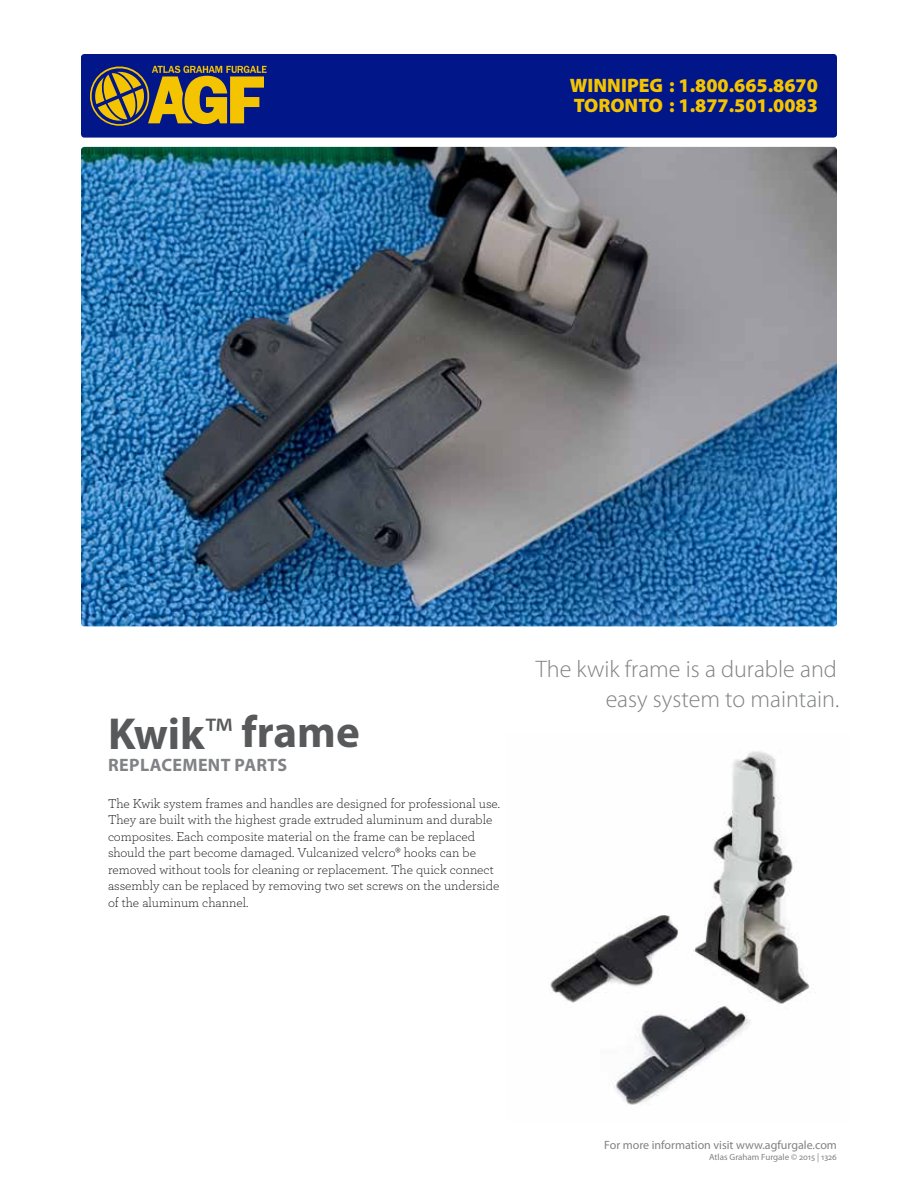
<style>
.page{position:relative;width:918px;height:1188px;background:#fff}
.page>*{position:absolute;margin:0;border:0;box-sizing:border-box;transform-origin:0 0}
.t1{font:700 45px "Myriad Pro";color:#58595b}
.t2{font:300 24px/30px "Myriad Pro";color:#808285;text-align:right}
.t3{font:900 19.5px/19.5px "Myriad Pro";color:#f5c400}
.t4{font:700 18px "Myriad Pro";letter-spacing:.02em;color:#808285}
.t5{font:300 13.5px/16.5px "Archer";color:#000}
.t6{font:12px "Myriad Pro";color:#808285}
.t7{font:9px "Myriad Pro";color:#808285}
.s1{font-weight:400}
</style>
<div class="page">
<img style="left:550px;top:751px;width:260px;height:354px">
<div style="left:81px;top:54px;width:756px;height:84px;background:#001689;border-radius:3px"></div>
<img style="left:81px;top:147px;width:756px;height:479px">
<svg style="left:90px;top:65px;width:177px;height:61px"></svg>
<h3 class="t3" style="left:570px;top:76px;width:250px">WINNIPEG : 1.800.665.8670<br>TORONTO : 1.877.501.0083</h3>
<h1 class="t1" style="left:108px;top:707px;width:253px">Kwik<span class="s1">™</span> frame</h1>
<h3 class="t4" style="left:108px;top:755px;width:181px">REPLACEMENT PARTS</h3>
<p class="t5" style="left:108px;top:795px;width:394px">The Kwik system frames and handles are designed for professional use.<br>They are built with the highest grade extruded aluminum and durable composites. Each composite material on the frame can be replaced should the part become damaged. Vulcanized velcro® hooks can be removed without tools for cleaning or replacement. The quick connect assembly can be replaced by removing two set screws on the underside of the aluminum channel.</p>
<h2 class="t2" style="left:536px;top:655px;width:305px">The kwik frame is a durable and easy system to maintain.</h2>
<p class="t6" style="left:604px;top:1138px;width:234px">For more information visit www.agfurgale.com</p>
<p class="t7" style="left:709px;top:1152px;width:129px">Atlas Graham Furgale © 2015 | 1326</p>
</div>
